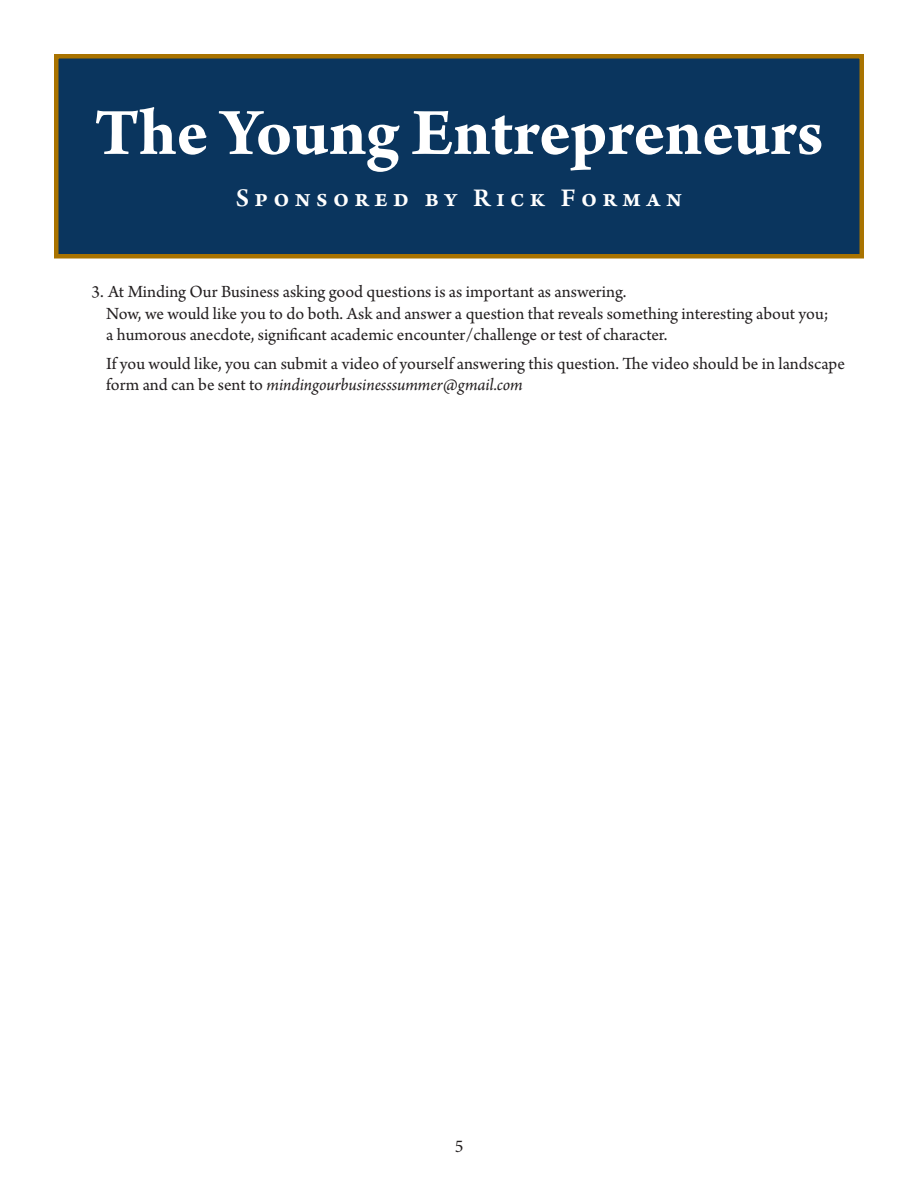
<style>
.page{position:relative;width:918px;height:1188px;background:#fff}
.page>*{position:absolute;margin:0;border:0;box-sizing:border-box;transform-origin:0 0}
.t1{font:700 70.5px "Arno Pro";letter-spacing:-.005em;color:#fff}
.t2{font:600 27px "Arno Pro";letter-spacing:.2em;color:#fff}
.t3{font:18px/21.6px "Arno Pro";color:#231f20}
.t4{font:18px "Minion Pro";color:#231f20}
.s1{font-style:italic}
</style>
<div class="page">
<div style="left:56px;top:56px;width:806px;height:200px;background:#0a355e"></div>
<div style="left:54px;top:54px;width:810px;height:205px;border:4px solid #a97300"></div>
<h1 class="t1" style="left:94px;top:92px;width:731px">The Young Entrepreneurs</h1>
<h2 class="t2" style="left:236px;top:183px;width:448px">Sponsored by Rick Forman</h2>
<p class="t3" style="left:106px;top:282px;width:724px;text-indent:-15px">3. At Minding Our Business asking good questions is as important as answering.<br>Now, we would like you to do both. Ask and answer a question that reveals something interesting about you; a humorous anecdote, significant academic encounter/challenge or test of character.</p>
<p class="t3" style="left:106px;top:353px;width:740px">If you would like, you can submit a video of yourself answering this question. The video should be in landscape form and can be sent to <span class="s1">mindingourbusinesssummer@gmail.com</span></p>
<p class="t4" style="left:455px;top:1134px;width:10px">5</p>
</div>
